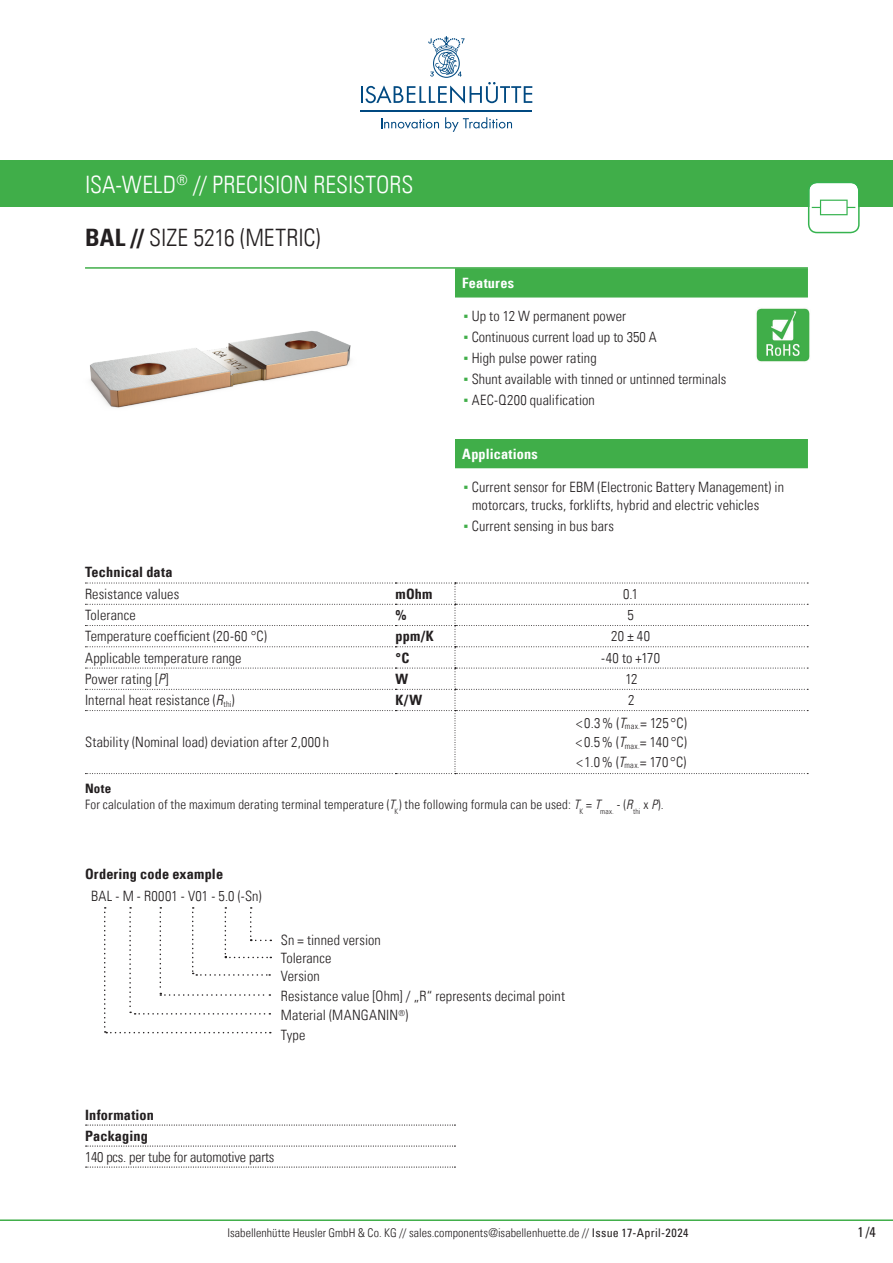
<style>
.page{position:relative;width:893px;height:1263px;background:#fff}
.page>*{position:absolute;margin:0;border:0;box-sizing:border-box;transform-origin:0 0}
.t1{font:24px "Univers Com 47 Light Cond";color:#fff}
.t2{font:24px "Univers Com 47 Light Cond";color:#231f20}
.t3{font:14.25px/19.5px "Univers Com 47 Light Cond";letter-spacing:.005em;color:#231f20}
.t4{font:14.25px/21px "Univers Com 67 Bold Cond";letter-spacing:.01em;color:#231f20}
.t5{font:14.25px "Univers Com 47 Light Cond";letter-spacing:-.015em;color:#231f20}
.t6{font:14.25px "Univers Com 67 Bold Cond";letter-spacing:.015em;color:#fff}
.t7{font:condensed 14.25px "Univers Com 57";color:#231f20}
.t8{font:13.05px "Univers Com 47 Light Cond";letter-spacing:.015em;color:#231f20}
.t9{font:13.05px "Univers Com 67 Bold Cond";color:#231f20}
.t10{font:12px "Univers Com 47 Light Cond";letter-spacing:.005em;color:#231f20}
.s1{font-family:"Univers Com 67 Bold Cond"}
.s2{font-family:"Arial Narrow";color:#40ae49}
.s3{font-family:"Univers LT Std";font-weight:300;font-style:italic;font-stretch:condensed}
.s4{font-family:"Univers Com 57";font-stretch:condensed}
</style>
<div class="page">
<hr style="left:0;top:1219px;width:893px;height:2px;background:#40ae49">
<hr style="left:361px;top:110px;width:171px;height:2px;background:#004981">
<svg style="left:381px;top:118px;width:58px;height:11px"></svg>
<svg style="left:445px;top:117px;width:67px;height:15px"></svg>
<svg style="left:361px;top:36px;width:171px;height:68px"></svg>
<div style="left:0;top:161px;width:893px;height:46px;background:#40ae49"></div>
<hr style="left:85px;top:267px;width:723px;height:2px;background:#40ae49">
<svg style="left:808px;top:183px;width:52px;height:50px"></svg>
<div style="left:455px;top:268px;width:353px;height:29px;background:#40ae49;border:2px solid #40ae49"></div>
<div style="left:455px;top:439px;width:353px;height:29px;background:#40ae49"></div>
<svg style="left:85px;top:583px;width:723px;height:191px"></svg>
<img style="left:756px;top:308px;width:54px;height:54px">
<svg style="left:86px;top:1124px;width:369px;height:2px"></svg>
<svg style="left:86px;top:1145px;width:369px;height:2px"></svg>
<svg style="left:86px;top:1166px;width:369px;height:2px"></svg>
<svg style="left:104px;top:907px;width:167px;height:126px"></svg>
<img style="left:90px;top:331px;width:261px;height:77px">
<h1 class="t1" style="left:85px;top:170px;width:330px">ISA-WELD<sup>®</sup> // PRECISION RESISTORS</h1>
<h1 class="t2" style="left:85px;top:223px;width:237px"><span class="s1">BAL //</span> SIZE 5216 (METRIC)</h1>
<p class="t6" style="left:462px;top:274px;width:53px">Features</p>
<p class="t3" style="left:463px;top:306px;width:164px"><span class="s2">▪</span> Up to 12 W permanent power</p>
<p class="t3" style="left:463px;top:327px;width:195px"><span class="s2">▪</span> Continuous current load up to 350 A</p>
<p class="t3" style="left:463px;top:348px;width:135px"><span class="s2">▪</span> High pulse power rating</p>
<p class="t3" style="left:463px;top:369px;width:264px"><span class="s2">▪</span> Shunt available with tinned or untinned terminals</p>
<p class="t3" style="left:463px;top:390px;width:133px"><span class="s2">▪</span> AEC-Q200 qualification</p>
<p class="t6" style="left:462px;top:445px;width:77px">Applications</p>
<p class="t3" style="left:472px;top:477px;width:314px;line-height:18px;text-indent:-9px"><span class="s2">▪</span> Current sensor for EBM (Electronic Battery Management) in motorcars, trucks, forklifts, hybrid and electric vehicles</p>
<p class="t3" style="left:463px;top:516px;width:152px"><span class="s2">▪</span> Current sensing in bus bars</p>
<p class="t4" style="left:85px;top:562px;width:89px">Technical data</p>
<p class="t3" style="left:85px;top:584px;width:96px">Resistance values</p>
<p class="t4" style="left:395px;top:583px;width:39px">mOhm</p>
<p class="t3" style="left:623px;top:584px;width:17px">0.1</p>
<p class="t3" style="left:85px;top:605px;width:52px">Tolerance</p>
<p class="t4" style="left:395px;top:604px;width:13px">%</p>
<p class="t3" style="left:627px;top:605px;width:8px">5</p>
<p class="t3" style="left:85px;top:626px;width:183px">Temperature coefficient (20-60 °C)</p>
<p class="t4" style="left:395px;top:626px;width:40px">ppm/K</p>
<p class="t3" style="left:611px;top:626px;width:40px">20 ± 40</p>
<p class="t3" style="left:85px;top:648px;width:158px">Applicable temperature range</p>
<p class="t4" style="left:395px;top:647px;width:15px">°C</p>
<p class="t3" style="left:601px;top:648px;width:60px">-40 to +170</p>
<p class="t3" style="left:85px;top:669px;width:85px">Power rating [<span class="s3">P</span>]</p>
<p class="t4" style="left:395px;top:668px;width:14px">W</p>
<p class="t3" style="left:625px;top:669px;width:14px">12</p>
<p class="t3" style="left:85px;top:690px;width:151px">Internal heat resistance (<span class="s3">R</span><sub>thi</sub>)</p>
<p class="t4" style="left:395px;top:689px;width:28px">K/W</p>
<p class="t3" style="left:628px;top:690px;width:8px">2</p>
<p class="t3" style="left:85px;top:732px;width:246px">Stability (Nominal load) deviation after 2,000 h</p>
<p class="t3" style="left:576px;top:713px;width:112px;text-align:justify">&lt;0.3% (<span class="s3">T</span><sub>max.</sub>= 125°C) &lt;0.5% (<span class="s3">T</span><sub>max.</sub>= 140°C) &lt; 1.0% (<span class="s3">T</span><sub>max.</sub>= 170 °C)</p>
<p class="t9" style="left:85px;top:780px;width:28px">Note</p>
<p class="t8" style="left:85px;top:797px;width:580px">For calculation of the maximum derating terminal temperature (<span class="s3">T</span><sub>K</sub>) the following formula can be used: <span class="s3">T</span><sub>K</sub> = <span class="s3">T</span><sub>max.</sub> - (<span class="s3">R</span><sub>thi</sub> x <span class="s3">P</span>).</p>
<p class="t4" style="left:85px;top:863px;width:140px">Ordering code example</p>
<p class="t3" style="left:91px;top:886px;width:172px">BAL - M - R0001 - V01 - 5.0 (-Sn)</p>
<p class="t3" style="left:281px;top:931px;width:102px;line-height:18px">Sn = tinned version<br>Tolerance<br>Version</p>
<p class="t3" style="left:281px;top:986px;width:286px">Resistance value [Ohm] / „R“ represents decimal point<br>Material (MANGANIN<sup>®</sup>)<br>Type</p>
<p class="t4" style="left:85px;top:1104px;width:71px">Information<br>Packaging</p>
<p class="t5" style="left:85px;top:1148px;width:191px">140 pcs. per tube for automotive parts</p>
<p class="t10" style="left:227px;top:1225px;width:463px">Isabellenhütte Heusler GmbH &amp; Co. KG // sales.components@isabellenhuette.de // <span class="s4">Issue 17-April-2024</span></p>
<p class="t7" style="left:858px;top:1222px;width:20px">1/4</p>
</div>
